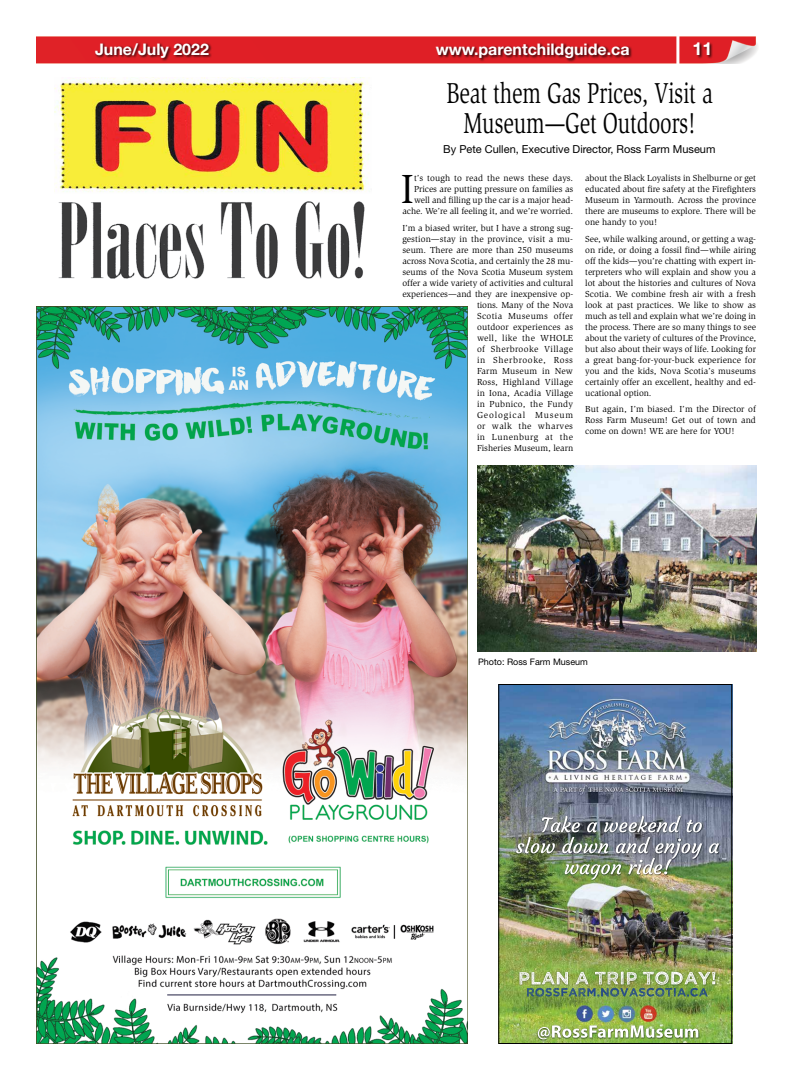
<style>
.page{position:relative;width:792px;height:1080px;background:#fff}
.page>*{position:absolute;margin:0;border:0;box-sizing:border-box;transform-origin:0 0}
.t1{font:41.8px "Slimbach Std";color:#000}
.t2{font:29.6px/30px "Slimbach Std";letter-spacing:-.005em;color:#000;text-align:center;scale:.73 1}
.t3{font:700 18px "Helvetica Neue LT Std";color:#fff}
.t4{font:700 16px "Helvetica Neue LT Std";color:#fff}
.t5{font:11px "Helvetica Neue LT Std";color:#000}
.t6{font:9px/11px "Slimbach Std";color:#000;text-align:justify}
.t7{font:9px "Helvetica Neue LT Std";color:#000}
</style>
<div class="page">
<img style="left:36px;top:36px;width:722px;height:27px">
<img style="left:500px;top:686px;width:230px;height:356px">
<div style="left:498px;top:684px;width:234px;height:360px;border:1px solid #000"></div>
<img style="left:36px;top:306px;width:432px;height:738px">
<img style="left:54px;top:77px;width:316px;height:202px">
<img style="left:478px;top:465px;width:278px;height:186px">
<hr style="left:676px;top:36px;width:3px;height:28px;background:#fff">
<div style="left:693px;top:42px;width:20px;height:17px;background:#000;opacity:.75"></div>
<div style="left:435px;top:43px;width:198px;height:19px;background:#000;opacity:.75"></div>
<div style="left:94px;top:42px;width:118px;height:20px;background:#000;opacity:.75"></div>
<h3 class="t4" style="left:95px;top:39px;width:115px">June/July 2022</h3>
<h3 class="t4" style="left:436px;top:39px;width:195px">www.parentchildguide.ca</h3>
<h3 class="t3" style="left:692px;top:38px;width:22px">11</h3>
<h2 class="t2" style="left:446px;top:79px;width:367px">Beat them Gas Prices, Visit a<br>Museum—Get Outdoors!</h2>
<p class="t5" style="left:443px;top:143px;width:274px">By Pete Cullen, Executive Director, Ross Farm Museum</p>
<p class="t6" style="left:402px;top:173px;width:172px;text-align:right">t’s tough to read the news these days.<br>Prices are putting pressure on families as well and filling up the car is a major head&shy;ache. We’re all feeling it, and we’re worried.</p>
<p class="t6" style="left:402px;top:222px;width:172px;text-align:right">I’m a biased writer, but I have a strong sug&shy;gestion—stay in the province, visit a mu&shy;seum. There are more than 250 museums across Nova Scotia, and certainly the 28 mu&shy;seums of the Nova Scotia Museum system offer a wide variety of activities and cultural experiences—and they are inexpensive op&shy;tions. Many of the Nova<br>Scotia Museums offer<br>outdoor experiences as<br>well, like the WHOLE<br>of Sherbrooke Village<br>in Sherbrooke, Ross<br>Farm Museum in New<br>Ross, Highland Village<br>in Iona, Acadia Village<br>in Pubnico, the Fundy<br>Geological Museum<br>or walk the wharves<br>in Lunenburg at the<br>Fisheries Museum, learn</p>
<h1 class="t1" style="left:401px;top:166px;width:15px">I</h1>
<p class="t6" style="left:585px;top:173px;width:172px">about the Black Loyalists in Shelburne or get educated about fire safety at the Firefighters Museum in Yarmouth. Across the province there are museums to explore. There will be one handy to you!</p>
<p class="t6" style="left:585px;top:233px;width:172px">See, while walking around, or getting a wag&shy;on ride, or doing a fossil find—while airing off the kids—you’re chatting with expert in&shy;terpreters who will explain and show you a lot about the histories and cultures of Nova Scotia. We combine fresh air with a fresh look at past practices. We like to show as much as tell and explain what we’re doing in the process. There are so many things to see about the variety of cultures of the Province, but also about their ways of life. Looking for a great bang-for-your-buck experience for you and the kids, Nova Scotia’s museums certainly offer an excellent, healthy and ed&shy;ucational option.</p>
<p class="t6" style="left:585px;top:404px;width:172px">But again, I’m biased. I’m the Director of Ross Farm Museum! Get out of town and come on down! WE are here for YOU!</p>
<p class="t7" style="left:478px;top:657px;width:111px">Photo: Ross Farm Museum</p>
</div>
